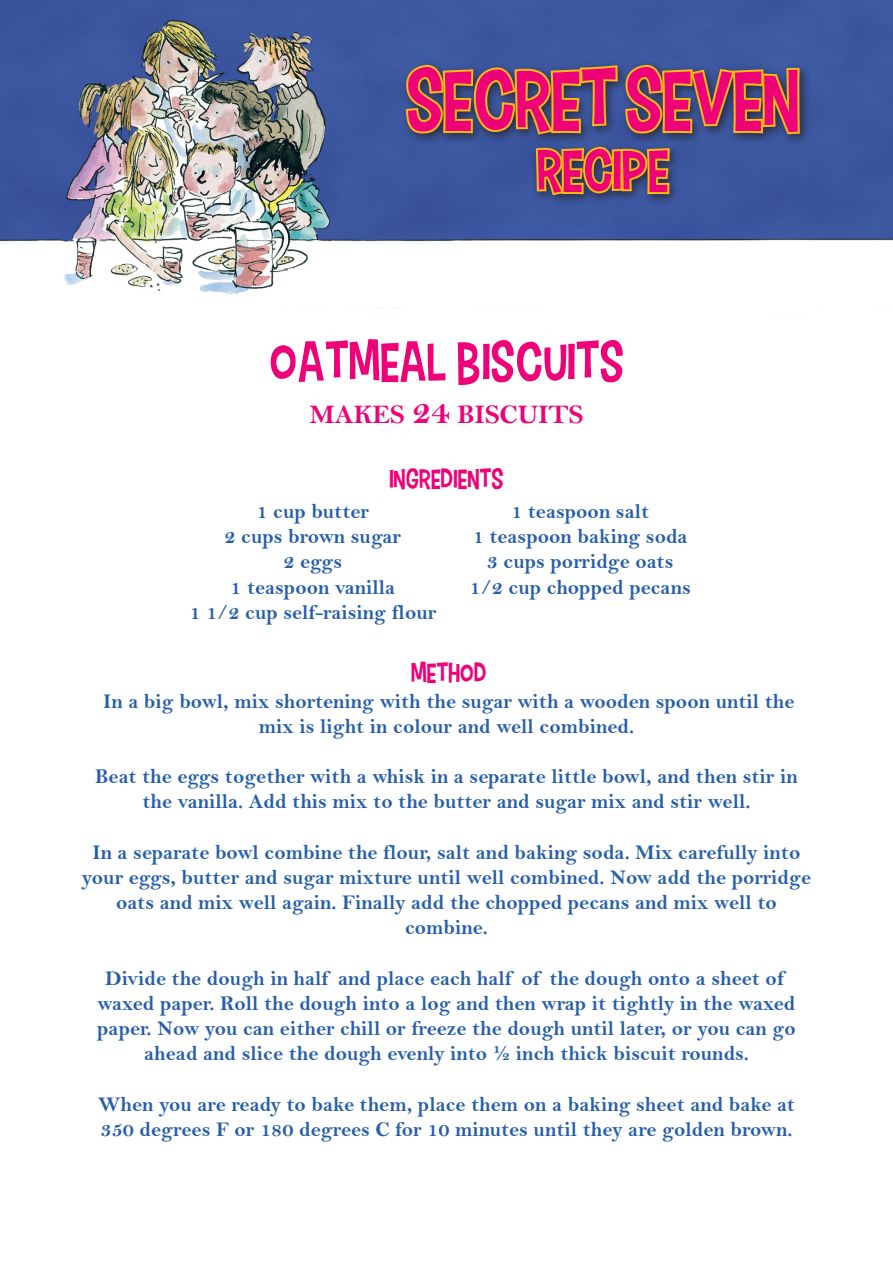
<style>
.page{position:relative;width:893px;height:1263px;background:#fff}
.page>*{position:absolute;margin:0;border:0;box-sizing:border-box;transform-origin:0 0}
.t1{font:82.2px "Carton Six";color:#ed0277}
.t2{font:57.6px "Carton Six";color:#ed0277}
.t3{font:54px "Carton Six";color:#ed0277}
.t4{font:27px "Carton Six";color:#ed0277}
.t5{font:27px "Bell MT Bold";color:#ed0277}
.t6{font:21px/25.2px "Bell MT Bold";color:#275eaa;text-align:center}
.s1{font-size:36px}
</style>
<div class="page">
<img style="left:0;top:0;width:893px;height:295px">
<div style="left:400px;top:59px;width:412px;height:148px;background:#231f20;opacity:.75"></div>
<svg style="left:404px;top:61px;width:398px;height:76px;background:#7b6c50"></svg>
<svg style="left:534px;top:146px;width:138px;height:52px;background:#9b7e3e"></svg>
<p class="t1" style="left:406px;top:52px;width:394px">SECRETSEVEN</p>
<p class="t2" style="left:537px;top:136px;width:133px">RECIPE</p>
<p class="t3" style="left:269px;top:330px;width:356px">OATMEAL BISCUITS</p>
<p class="t5" style="left:310px;top:398px;width:275px">MAKES <span class="s1">24</span> BISCUITS</p>
<p class="t4" style="left:389px;top:463px;width:116px">INGREDIENTS</p>
<p class="t6" style="left:257px;top:498px;width:114px">1 cup butter</p>
<p class="t6" style="left:225px;top:524px;width:178px">2 cups brown sugar</p>
<p class="t6" style="left:283px;top:549px;width:60px">2 eggs</p>
<p class="t6" style="left:230px;top:574px;width:167px">1 teaspoon vanilla</p>
<p class="t6" style="left:189px;top:599px;width:248px">1 1/2 cup self-raising flour</p>
<p class="t6" style="left:511px;top:498px;width:140px">1 teaspoon salt</p>
<p class="t6" style="left:473px;top:524px;width:216px">1 teaspoon baking soda</p>
<p class="t6" style="left:487px;top:549px;width:188px">3 cups porridge oats</p>
<p class="t6" style="left:470px;top:574px;width:223px">1/2 cup chopped pecans</p>
<p class="t4" style="left:411px;top:657px;width:78px">METHOD</p>
<p class="t6" style="left:103px;top:688px;width:693px">In a big bowl, mix shortening with the sugar with a wooden spoon until the mix is light in colour and well combined.</p>
<p class="t6" style="left:95px;top:764px;width:704px">Beat the eggs together with a whisk in a separate little bowl, and then stir in the vanilla. Add this mix to the butter and sugar mix and stir well.</p>
<p class="t6" style="left:82px;top:839px;width:731px">In a separate bowl combine the flour, salt and baking soda. Mix carefully into your eggs, butter and sugar mixture until well combined. Now add the porridge oats and mix well again. Finally add the chopped pecans and mix well to combine.</p>
<p class="t6" style="left:97px;top:965px;width:700px">Divide the dough in half and place each half of the dough onto a sheet of waxed paper. Roll the dough into a log and then wrap it tightly in the waxed paper. Now you can either chill or freeze the dough until later, or you can go ahead and slice the dough evenly into ½ inch thick biscuit rounds.</p>
<p class="t6" style="left:98px;top:1091px;width:698px;text-align:left">When you are ready to bake them, place them on a baking sheet and bake at<br>350 degrees F or 180 degrees C for 10 minutes until they are golden brown.</p>
</div>
